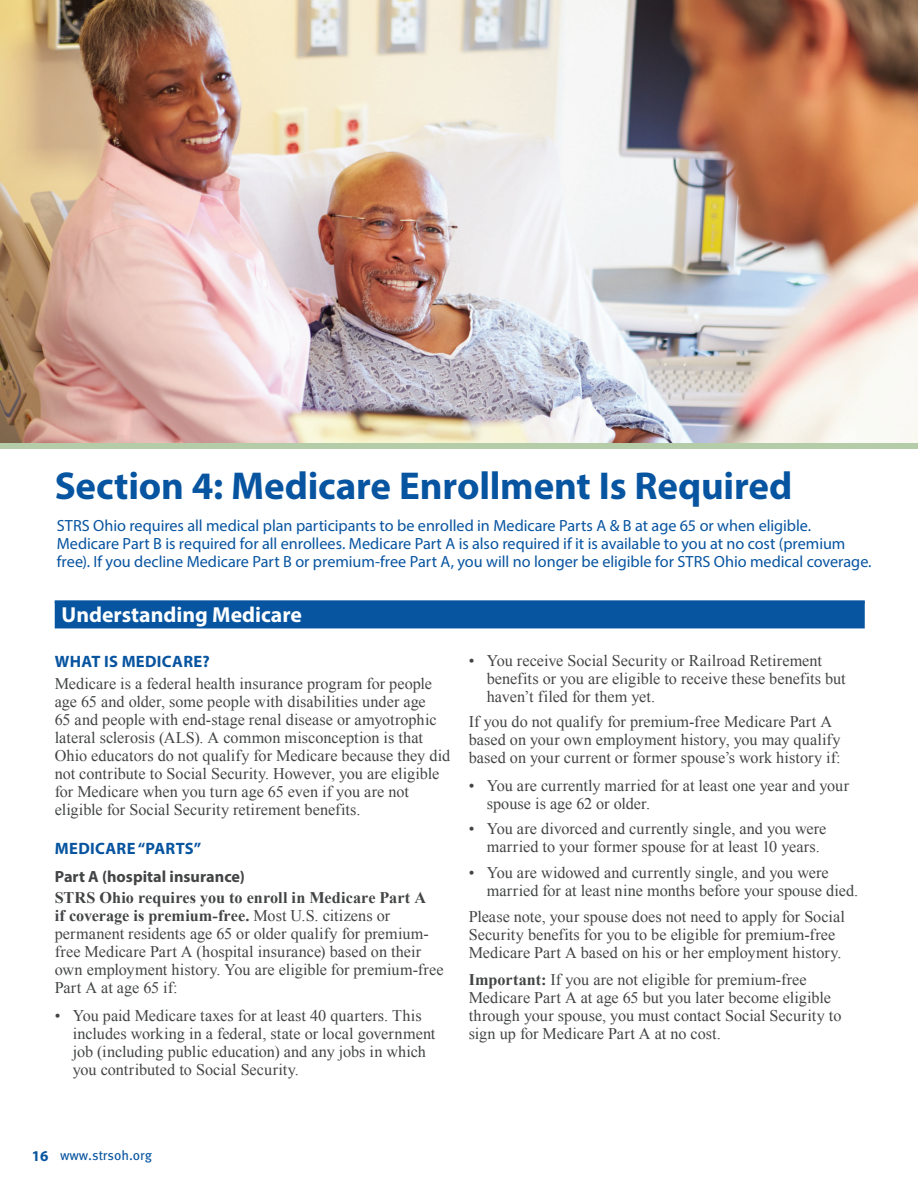
<style>
.page{position:relative;width:918px;height:1188px;background:#fff}
.page>*{position:absolute;margin:0;border:0;box-sizing:border-box;transform-origin:0 0}
.SECTION{font:700 39px "Myriad Pro";letter-spacing:-.005em;color:#0754a0}
._2011_HEADINGS{font:700 21.75px "Myriad Pro";color:#fff}
._2011_SUBHEADS{font:700 16.5px "Myriad Pro";letter-spacing:.02em;color:#0754a0}
._2011_BODY_COPY{font:16.2px/18px "Times New Roman";color:#434445}
._2011_BULLET{font:16.2px/18px "Times New Roman";color:#434445}
._2011_SUBHEADS-2{font:16.2px/18px "Myriad Pro";letter-spacing:-.005em;color:#0754a0}
._2011_BOLD_BODY_COPY{font:700 16.2px "Myriad Pro";color:#434445}
.t1{font:700 15px "Myriad Pro";color:#0754a0}
.t2{font:13.5px "Meta Pro";letter-spacing:-.005em;color:#0754a0}
.s1{font-weight:700}
</style>
<div class="page">
<hr style="left:55px;top:600px;width:810px;height:3px;background:#0754a0">
<div style="left:55px;top:601px;width:810px;height:27px;background:#0754a0"></div>
<img style="left:0;top:0;width:918px;height:443px">
<div style="left:0;top:443px;width:918px;height:6px;background:#b4cda8"></div>
<p class="SECTION" style="left:55px;top:460px;width:739px">Section 4: Medicare Enrollment Is Required</p>
<p class="_2011_SUBHEADS-2" style="left:57px;top:516px;width:816px">STRS Ohio requires all medical plan participants to be enrolled in Medicare Parts A &amp; B at age 65 or when eligible.<br>Medicare Part B is required for all enrollees. Medicare Part A is also required if it is available to you at no cost (premium free). If you decline Medicare Part B or premium-free Part A, you will no longer be eligible for STRS Ohio medical coverage.</p>
<p class="_2011_HEADINGS" style="left:62px;top:600px;width:242px">Understanding Medicare</p>
<p class="_2011_SUBHEADS" style="left:55px;top:651px;width:156px">WHAT IS MEDICARE?</p>
<p class="_2011_BODY_COPY" style="left:55px;top:674px;width:397px">Medicare is a federal health insurance program for people age 65 and older, some people with disabilities under age<br>65 and people with end-stage renal disease or amyotrophic lateral sclerosis (ALS). A common misconception is that Ohio educators do not qualify for Medicare because they did not contribute to Social Security. However, you are eligible for Medicare when you turn age 65 even if you are not eligible for Social Security retirement benefits.</p>
<p class="_2011_SUBHEADS" style="left:55px;top:838px;width:148px">MEDICARE “PARTS”</p>
<p class="_2011_BOLD_BODY_COPY" style="left:55px;top:866px;width:192px">Part A (hospital insurance)</p>
<p class="_2011_BODY_COPY" style="left:55px;top:888px;width:390px"><span class="s1">STRS Ohio requires you to enroll in Medicare Part A<br>if coverage is premium-free.</span> Most U.S. citizens or permanent residents age 65 or older qualify for premium&shy;free Medicare Part A (hospital insurance) based on their own employment history. You are eligible for premium-free Part A at age 65 if:</p>
<p class="_2011_BULLET" style="left:73px;top:1006px;width:364px;text-indent:-18px">• You paid Medicare taxes for at least 40 quarters. This includes working in a federal, state or local government job (including public education) and any jobs in which you contributed to Social Security.</p>
<p class="_2011_BULLET" style="left:487px;top:651px;width:361px;text-indent:-18px">• You receive Social Security or Railroad Retirement benefits or you are eligible to receive these benefits but haven’t filed for them yet.</p>
<p class="_2011_BODY_COPY" style="left:469px;top:713px;width:373px">If you do not qualify for premium-free Medicare Part A based on your own employment history, you may qualify based on your current or former spouse’s work history if:</p>
<p class="_2011_BULLET" style="left:487px;top:776px;width:364px;text-indent:-18px">• You are currently married for at least one year and your spouse is age 62 or older.</p>
<p class="_2011_BULLET" style="left:487px;top:820px;width:341px;text-indent:-18px">• You are divorced and currently single, and you were married to your former spouse for at least 10 years.</p>
<p class="_2011_BULLET" style="left:487px;top:863px;width:373px;text-indent:-18px">• You are widowed and currently single, and you were married for at least nine months before your spouse died.</p>
<p class="_2011_BODY_COPY" style="left:469px;top:907px;width:378px">Please note, your spouse does not need to apply for Social<br>Security benefits for you to be eligible for premium-free<br>Medicare Part A based on his or her employment history.</p>
<p class="_2011_BODY_COPY" style="left:469px;top:971px;width:374px"><span class="s1">Important:</span> If you are not eligible for premium-free Medicare Part A at age 65 but you later become eligible through your spouse, you must contact Social Security to sign up for Medicare Part A at no cost.</p>
<p class="t1" style="left:32px;top:1146px;width:18px">16</p>
<p class="t2" style="left:60px;top:1145px;width:94px">www.strsoh.org</p>
</div>
